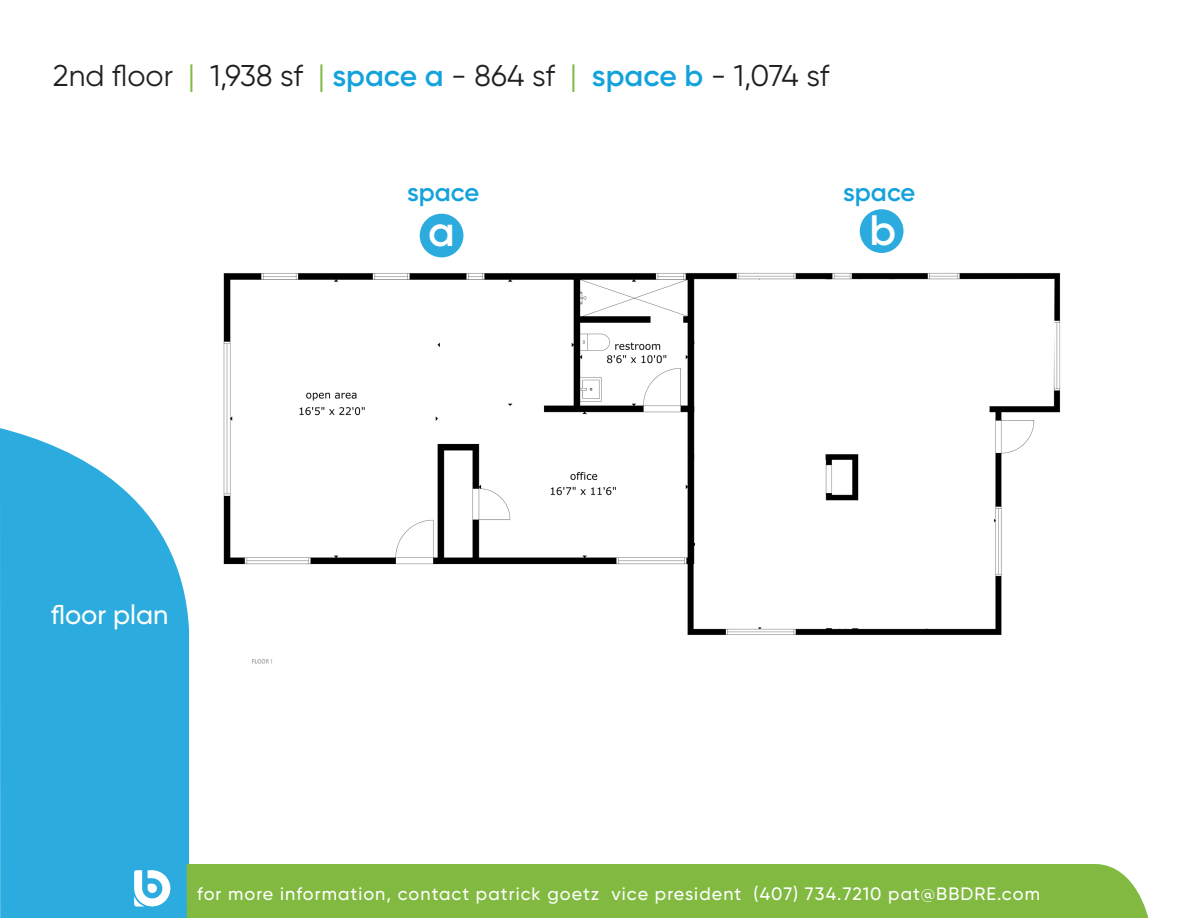
<style>
.page{position:relative;width:1188px;height:918px;background:#fff}
.page>*{position:absolute;margin:0;border:0;box-sizing:border-box;transform-origin:0 0}
.t1{font:600 42.45px "Gilroy";color:#fff}
.t2{font:30px "Gilroy";color:#231f20}
.t3{font:500 27px "Gilroy";color:#fff}
.t4{font:600 25.5px "Gilroy";color:#13a2db}
.t5{font:500 18px "Gilroy";letter-spacing:.06em;color:#fff}
.s1{color:#81b941}
.s2{font-weight:600;color:#13a2db}
</style>
<div class="page">
<svg style="left:0;top:428px;width:189px;height:436px;background:#43b4e1"></svg>
<svg style="left:0;top:864px;width:1148px;height:54px;background:#76b75a"></svg>
<svg style="left:134px;top:870px;width:36px;height:37px"></svg>
<img style="left:186px;top:240px;width:875px;height:438px">
<div style="left:420px;top:214px;width:43px;height:43px;background:#2babde;border-radius:50%"></div>
<div style="left:860px;top:209px;width:44px;height:44px;background:#2babde;border-radius:50%"></div>
<p class="t2" style="left:53px;top:57px;width:778px">2nd floor <span class="s1">|</span> 1,938 sf <span class="s1">|</span> <span class="s2">space a</span> - 864 sf <span class="s1">|</span> <span class="s2">space b</span> - 1,074 sf</p>
<p class="t4" style="left:407px;top:176px;width:74px">space</p>
<p class="t1" style="left:428px;top:205px;width:28px">a</p>
<p class="t4" style="left:843px;top:176px;width:74px">space</p>
<p class="t1" style="left:869px;top:203px;width:28px">b</p>
<p class="t3" style="left:51px;top:598px;width:119px">floor plan</p>
<p class="t5" style="left:197px;top:883px;width:844px">for more information, contact patrick goetz vice president (407) 734.7210 pat@BBDRE.com</p>
</div>
